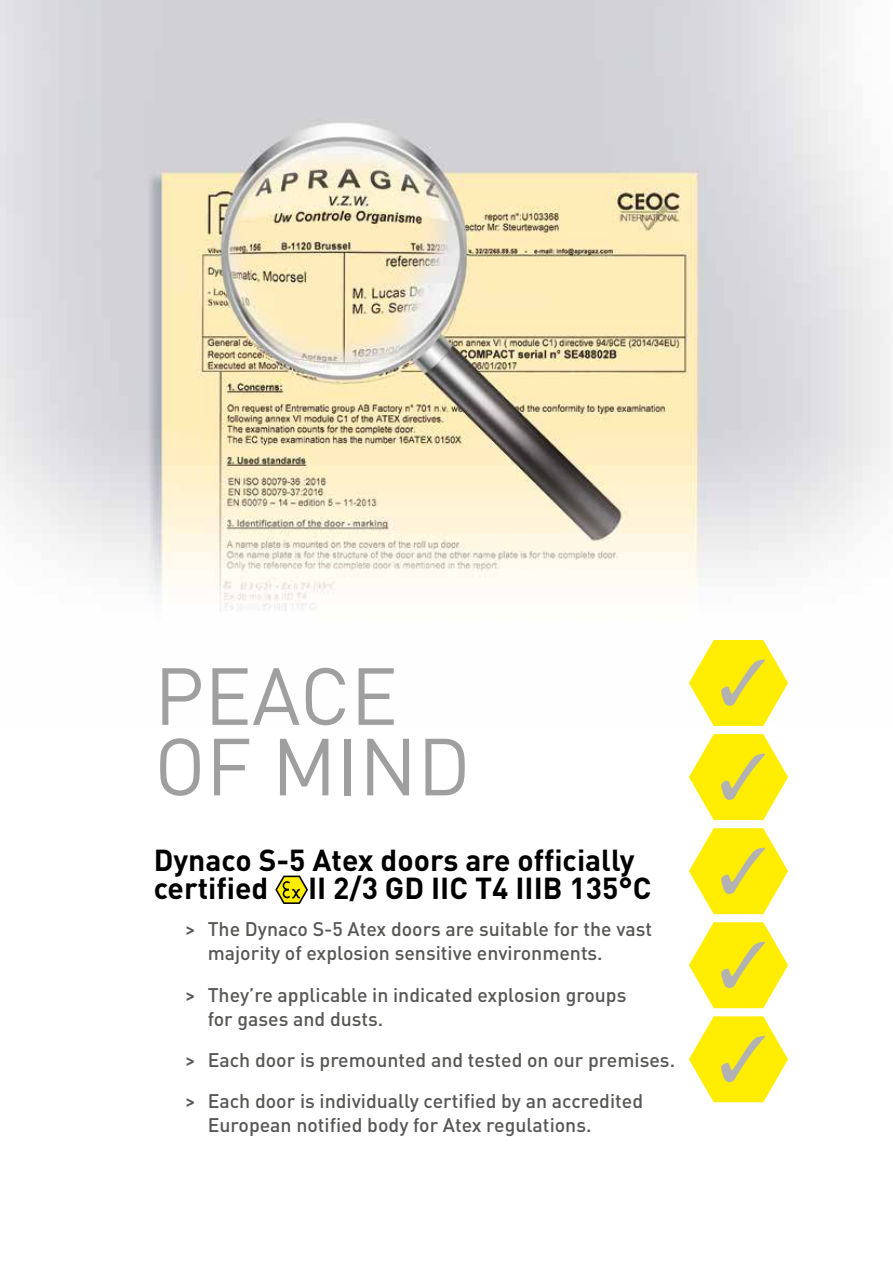
<style>
.page{position:relative;width:893px;height:1263px;background:#fff}
.page>*{position:absolute;margin:0;border:0;box-sizing:border-box;transform-origin:0 0}
.t1{font:79.5px/70.5px "DINOT";color:#9f9f9f}
.t2{font:64.8px/94.1px "Zapf Dingbats ITC";color:#b3b2b2;text-align:justify}
.t3{font:700 30px/28.5px "DINOT";color:#000}
.t4{font:500 19.5px/24px "DINOT";color:#575756}
</style>
<div class="page">
<img style="left:0;top:0;width:893px;height:611px">
<svg style="left:689px;top:640px;width:99px;height:86px"></svg>
<svg style="left:689px;top:734px;width:99px;height:86px"></svg>
<svg style="left:689px;top:828px;width:99px;height:86px"></svg>
<svg style="left:689px;top:922px;width:99px;height:86px"></svg>
<svg style="left:689px;top:1016px;width:99px;height:86px"></svg>
<svg style="left:275px;top:875px;width:33px;height:29px"></svg>
<h1 class="t1" style="left:154px;top:659px;width:318px">PEACE<br>OF MIND</h1>
<h3 class="t3" style="left:154px;top:845px;width:482px">Dynaco S-5 Atex doors are officially certified</h3>
<h3 class="t3" style="left:308px;top:873px;width:345px">II 2/3 GD IIC T4 IIIB 135°C</h3>
<p class="t4" style="left:208px;top:917px;width:446px;text-indent:-23px">&gt; The Dynaco S-5 Atex doors are suitable for the vast majority of explosion sensitive environments.</p>
<p class="t4" style="left:208px;top:982px;width:420px;text-indent:-23px">&gt; They’re applicable in indicated explosion groups for gases and dusts.</p>
<p class="t4" style="left:185px;top:1039px;width:491px;line-height:41.4px">&gt; Each door is premounted and tested on our premises. &gt; Each door is individually certified by an accredited</p>
<p class="t4" style="left:208px;top:1113px;width:385px">European notified body for Atex regulations.</p>
<h2 class="t2" style="left:719px;top:636px;width:50px">✓ ✓ ✓ ✓ ✓</h2>
</div>
